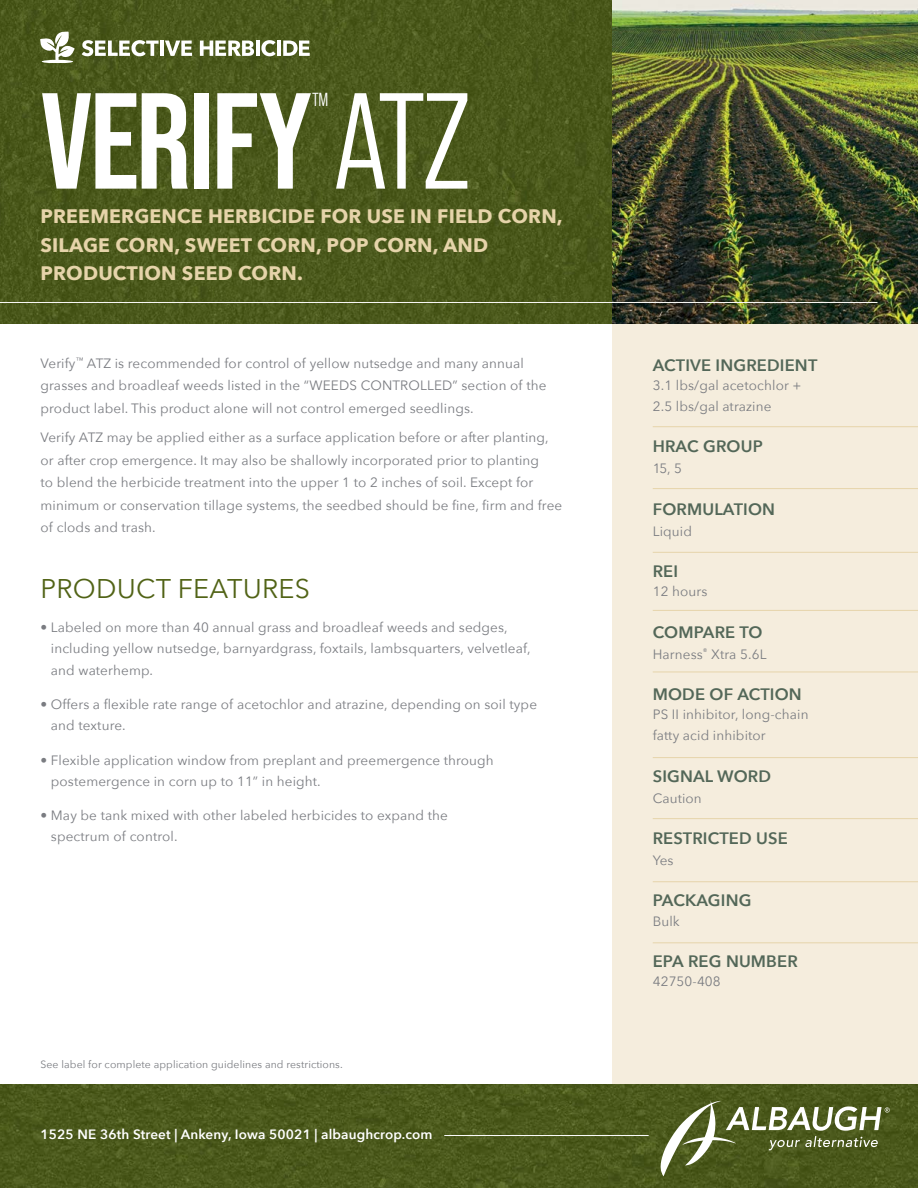
<style>
.page{position:relative;width:918px;height:1188px;background:#fff}
.page>*{position:absolute;margin:0;border:0;box-sizing:border-box;transform-origin:0 0}
.t1{font:700 136.35px "Bebas Neue Pro";letter-spacing:-.02em;color:#fff}
.t2{font:27px "Avenir Next";letter-spacing:.01em;color:#516316}
.t3{font:700 19.5px/28.5px "Avenir Next";letter-spacing:.01em;color:#e6d4aa}
.t4{font:18.9px "Bebas Neue Pro Middle";color:#fff}
.t5{font:600 16.5px "Avenir Next";letter-spacing:.01em;color:#536758}
.t6{font:13.5px/21px "Avenir Next";letter-spacing:.01em;color:#7a7c81}
.t7{font:600 13.5px "Avenir Next";letter-spacing:.01em;color:#fff}
.t8{font:10.5px "Avenir Next";letter-spacing:.01em;color:#7a7c81}
.s1{font-family:"Bebas Neue Pro Middle";font-weight:400}
</style>
<div class="page">
<div style="left:612px;top:302px;width:306px;height:799px;background:#f5eddd"></div>
<img style="left:0;top:1084px;width:918px;height:104px">
<img style="left:0;top:0;width:612px;height:324px">
<svg style="left:40px;top:32px;width:35px;height:30px"></svg>
<hr style="left:42px;top:60px;width:31px;height:3px;background:#fff;border-radius:50%">
<svg style="left:82px;top:40px;width:77px;height:16px"></svg>
<hr style="left:160px;top:41px;width:4px;height:15px;background:#fff">
<svg style="left:165px;top:41px;width:27px;height:15px"></svg>
<svg style="left:200px;top:41px;width:54px;height:15px"></svg>
<hr style="left:256px;top:41px;width:4px;height:15px;background:#fff">
<svg style="left:261px;top:40px;width:15px;height:16px"></svg>
<hr style="left:277px;top:41px;width:4px;height:15px;background:#fff">
<svg style="left:283px;top:41px;width:27px;height:15px"></svg>
<hr style="left:653px;top:426px;width:265px;height:1px;background:#e6d4aa">
<hr style="left:653px;top:488px;width:265px;height:1px;background:#e6d4aa">
<hr style="left:653px;top:552px;width:265px;height:1px;background:#e6d4aa">
<hr style="left:653px;top:818px;width:265px;height:1px;background:#e6d4aa">
<hr style="left:653px;top:610px;width:265px;height:1px;background:#e6d4aa">
<hr style="left:653px;top:881px;width:265px;height:1px;background:#e6d4aa">
<hr style="left:653px;top:942px;width:265px;height:1px;background:#e6d4aa">
<hr style="left:653px;top:672px;width:265px;height:1px;background:#e6d4aa">
<hr style="left:653px;top:757px;width:265px;height:1px;background:#e6d4aa">
<img style="left:612px;top:0;width:306px;height:324px">
<hr style="left:0;top:302px;width:878px;height:1px;background:#f9f8f4">
<hr style="left:444px;top:1135px;width:205px;height:1px;background:#fff">
<svg style="left:661px;top:1101px;width:229px;height:75px;background:#6a7543"></svg>
<h3 class="t4" style="left:312px;top:89px;width:18px">TM</h3>
<h1 class="t1" style="left:40px;top:63px;width:432px">VERIFY <span class="s1">ATZ</span></h1>
<h3 class="t3" style="left:40px;top:202px;width:524px">PREEMERGENCE HERBICIDE FOR USE IN FIELD CORN,<br>SILAGE CORN, SWEET CORN, POP CORN, AND<br>PRODUCTION SEED CORN.</h3>
<p class="t6" style="left:40px;top:351px;width:508px;line-height:22.5px">Verify<sup>™</sup> ATZ is recommended for control of yellow nutsedge and many annual grasses and broadleaf weeds listed in the “WEEDS CONTROLLED” section of the product label. This product alone will not control emerged seedlings.</p>
<p class="t6" style="left:40px;top:425px;width:523px;line-height:22.5px">Verify ATZ may be applied either as a surface application before or after planting, or after crop emergence. It may also be shallowly incorporated prior to planting<br>to blend the herbicide treatment into the upper 1 to 2 inches of soil. Except for minimum or conservation tillage systems, the seedbed should be fine, firm and free of clods and trash.</p>
<h2 class="t2" style="left:40px;top:566px;width:271px">PRODUCT FEATURES</h2>
<p class="t6" style="left:51px;top:617px;width:481px;text-indent:-10px">• Labeled on more than 40 annual grass and broadleaf weeds and sedges, including yellow nutsedge, barnyardgrass, foxtails, lambsquarters, velvetleaf, and waterhemp.</p>
<p class="t6" style="left:51px;top:693px;width:488px;text-indent:-10px">• Offers a flexible rate range of acetochlor and atrazine, depending on soil type and texture.</p>
<p class="t6" style="left:51px;top:749px;width:444px;text-indent:-10px">• Flexible application window from preplant and preemergence through postemergence in corn up to 11” in height.</p>
<p class="t6" style="left:51px;top:804px;width:399px;text-indent:-10px">• May be tank mixed with other labeled herbicides to expand the spectrum of control.</p>
<p class="t8" style="left:40px;top:1055px;width:304px">See label for complete application guidelines and restrictions.</p>
<p class="t7" style="left:40px;top:1123px;width:394px">1525 NE 36th Street | Ankeny, Iowa 50021 | albaughcrop.com</p>
<p class="t5" style="left:653px;top:351px;width:166px">ACTIVE INGREDIENT</p>
<p class="t6" style="left:653px;top:374px;width:150px">3.1 lbs/gal acetochlor +<br>2.5 lbs/gal atrazine</p>
<p class="t5" style="left:653px;top:433px;width:112px">HRAC GROUP</p>
<p class="t6" style="left:653px;top:458px;width:31px">15, 5</p>
<p class="t5" style="left:653px;top:495px;width:124px">FORMULATION</p>
<p class="t6" style="left:653px;top:520px;width:41px">Liquid</p>
<p class="t5" style="left:653px;top:557px;width:27px">REI</p>
<p class="t6" style="left:653px;top:581px;width:56px">12 hours</p>
<p class="t5" style="left:653px;top:618px;width:111px">COMPARE TO</p>
<p class="t6" style="left:653px;top:643px;width:115px">Harness<sup>®</sup> Xtra 5.6L</p>
<p class="t5" style="left:653px;top:680px;width:151px">MODE OF ACTION</p>
<p class="t6" style="left:653px;top:704px;width:157px">PS II inhibitor, long-chain fatty acid inhibitor</p>
<p class="t5" style="left:653px;top:762px;width:120px">SIGNAL WORD</p>
<p class="t6" style="left:653px;top:787px;width:51px">Caution</p>
<p class="t5" style="left:653px;top:824px;width:137px">RESTRICTED USE</p>
<p class="t6" style="left:653px;top:849px;width:22px">Yes</p>
<p class="t5" style="left:653px;top:886px;width:100px">PACKAGING</p>
<p class="t6" style="left:653px;top:910px;width:29px">Bulk</p>
<p class="t5" style="left:653px;top:947px;width:147px">EPA REG NUMBER</p>
<p class="t6" style="left:653px;top:971px;width:70px">42750-408</p>
</div>
